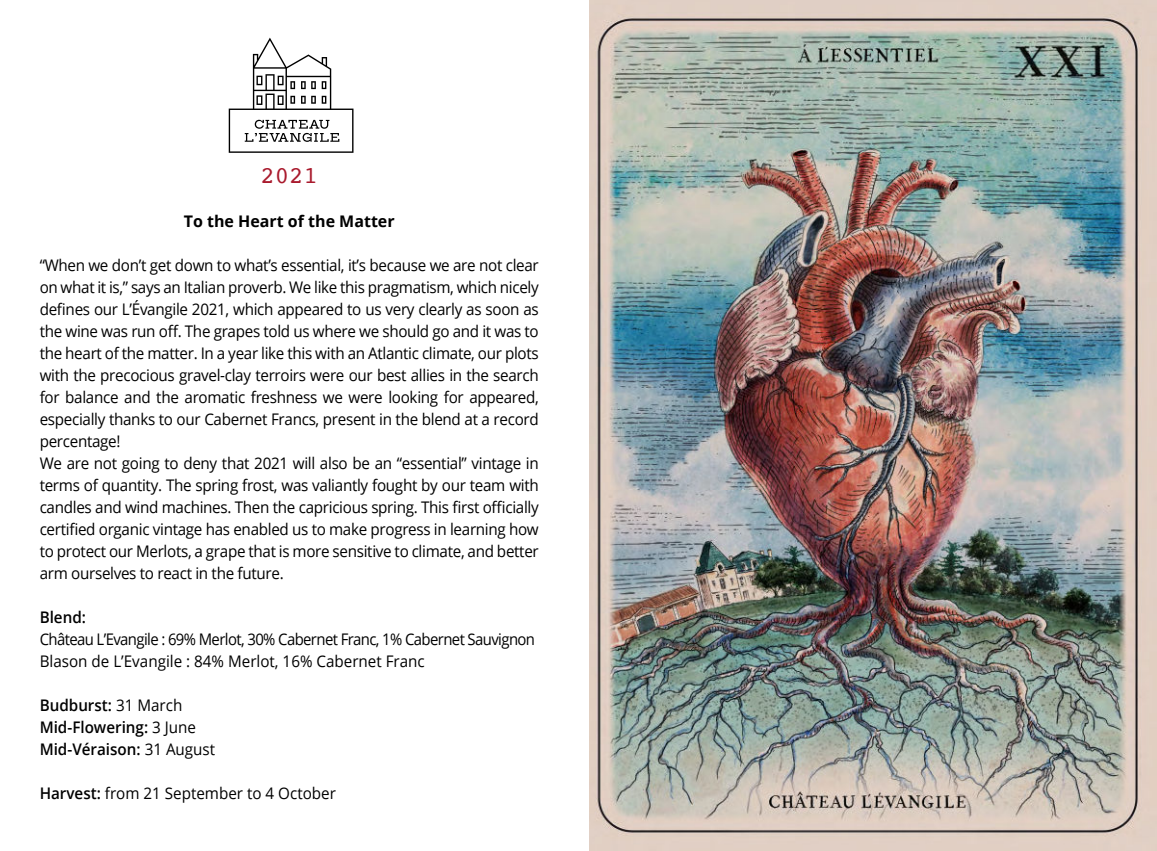
<style>
.page{position:relative;width:1157px;height:851px;background:#fff}
.page>*{position:absolute;margin:0;border:0;box-sizing:border-box;transform-origin:0 0}
.t1{font:24px "Courier";color:#a91a2d}
.t2{font:16px/22px "Open Sans";letter-spacing:-.02em;color:#000;scale:.95 1}
.t3{font:16px/22px "Open Sans";letter-spacing:-.04em;color:#000;scale:.93 1}
.t4{font:600 16px/22px "Open Sans";color:#000;scale:.95 1}
.t5{font:16px "Open Sans";color:#000;scale:.95 1}
.t6{font:700 16px "Open Sans";color:#000}
.s1{font-weight:400}
.s2{font-weight:600}
</style>
<div class="page">
<svg style="left:229px;top:38px;width:124px;height:115px"></svg>
<img style="left:590px;top:0;width:567px;height:850px">
<h1 class="t1" style="left:260px;top:166px;width:59px">2021</h1>
<p class="t6" style="left:184px;top:212px;width:212px">To the Heart of the Matter</p>
<p class="t2" style="left:40px;top:253px;width:527px">“When we don’t get down to what’s essential, it’s because we are not clear on what it is,” says an Italian proverb. We like this pragmatism, which nicely defines our L’Évangile 2021, which appeared to us very clearly as soon as the wine was run off. The grapes told us where we should go and it was to the heart of the matter. In a year like this with an Atlantic climate, our plots with the precocious gravel-clay terroirs were our best allies in the search for balance and the aromatic freshness we were looking for appeared, especially thanks to our Cabernet Francs, present in the blend at a record percentage!<br>We are not going to deny that 2021 will also be an “essential” vintage in terms of quantity. The spring frost, was valiantly fought by our team with candles and wind machines. Then the capricious spring. This first officially certified organic vintage has enabled us to make progress in learning how to protect our Merlots, a grape that is more sensitive to climate, and better arm ourselves to react in the future.</p>
<p class="t4" style="left:40px;top:607px;width:50px">Blend:</p>
<p class="t3" style="left:40px;top:627px;width:534px">Château L’Evangile : 69% Merlot, 30% Cabernet Franc, 1% Cabernet Sauvignon<br>Blason de L’Evangile : 84% Merlot, 16% Cabernet Franc</p>
<p class="t4" style="left:40px;top:695px;width:186px">Budburst: <span class="s1">31 March<br></span>Mid-Flowering: <span class="s1">3 June<br></span>Mid-Véraison: <span class="s1">31 August</span></p>
<p class="t5" style="left:40px;top:782px;width:313px"><span class="s2">Harvest:</span> from 21 September to 4 October</p>
</div>
